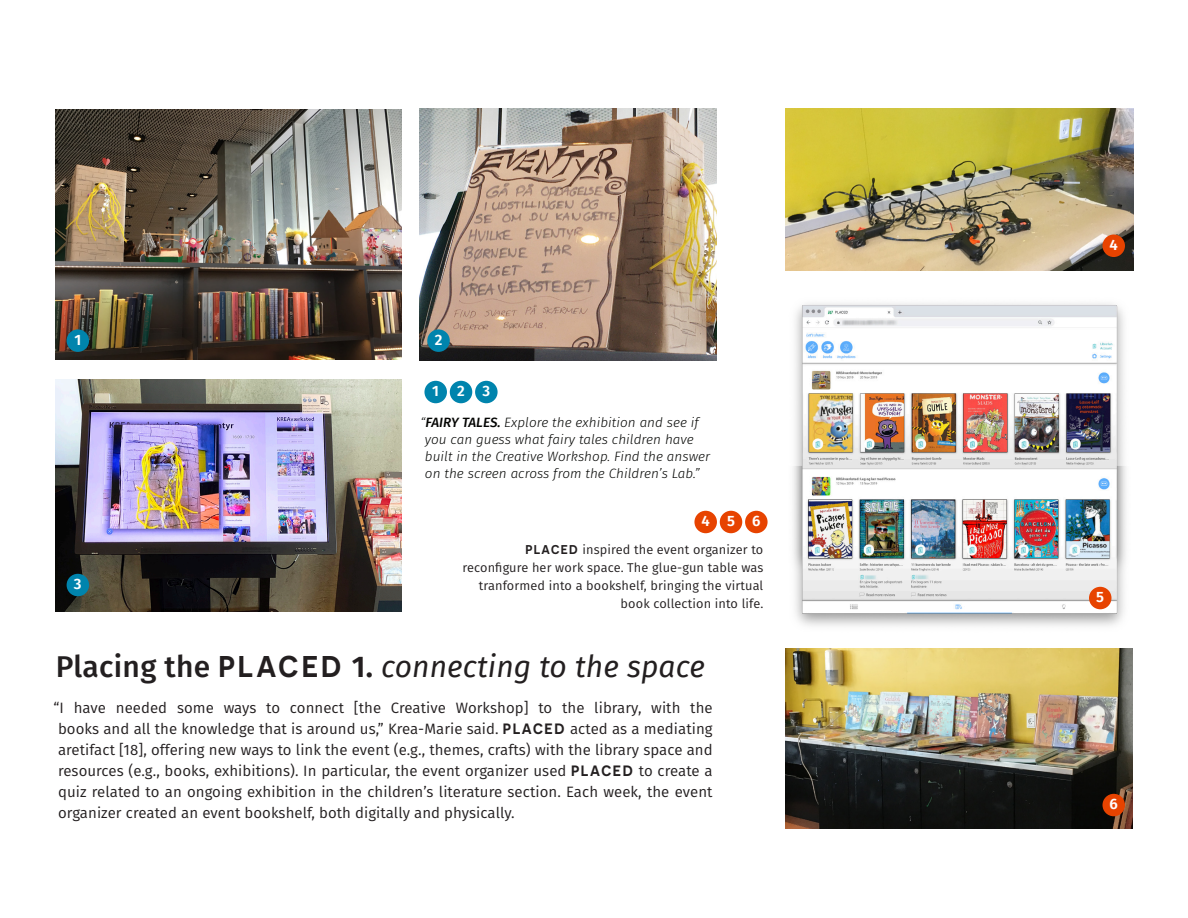
<style>
.page{position:relative;width:1188px;height:918px;background:#fff}
.page>*{position:absolute;margin:0;border:0;box-sizing:border-box;transform-origin:0 0}
.Title_A{font:italic 30px "Fira Sans";letter-spacing:.005em;color:#231f20}
.t1{font:15px/21px "Fira Sans";letter-spacing:.005em;color:#231f20;text-align:justify}
.Title_B{font:600 15px "Fira Sans";color:#fff}
.Quote-small{font:italic 300 13.5px/17.2px "Fira Sans";letter-spacing:.005em;color:#040503}
.t2{font:12.75px/18px "Fira Sans";letter-spacing:.01em;color:#231f20;text-align:right}
.s1{font-weight:500}
.s2{font-family:"Novecentosans";font-weight:600}
.s3{font-weight:500;font-style:normal}
.s4{font-family:"Novecentosans";font-weight:600;font-style:normal}
.s5{font-weight:600;font-style:normal}
</style>
<div class="page">
<img style="left:420px;top:109px;width:297px;height:252px">
<img style="left:786px;top:649px;width:347px;height:180px">
<img style="left:793px;top:303px;width:333px;height:323px">
<img style="left:786px;top:109px;width:347px;height:162px">
<img style="left:56px;top:379px;width:346px;height:233px">
<img style="left:56px;top:109px;width:346px;height:251px">
<div style="left:424px;top:381px;width:23px;height:22px;background:#0084ad;border-radius:50%"></div>
<div style="left:694px;top:511px;width:23px;height:22px;background:#e74300;border-radius:50%"></div>
<div style="left:450px;top:381px;width:22px;height:22px;background:#0084ad;border-radius:50%"></div>
<div style="left:720px;top:511px;width:22px;height:22px;background:#e74300;border-radius:50%"></div>
<div style="left:475px;top:381px;width:23px;height:22px;background:#0084ad;border-radius:50%"></div>
<div style="left:745px;top:511px;width:23px;height:22px;background:#e74300;border-radius:50%"></div>
<div style="left:67px;top:329px;width:22px;height:23px;background:#0084ad;border-radius:50%"></div>
<div style="left:67px;top:574px;width:22px;height:22px;background:#0084ad;border-radius:50%"></div>
<div style="left:427px;top:329px;width:23px;height:23px;background:#0084ad;border-radius:50%"></div>
<div style="left:1102px;top:235px;width:23px;height:22px;background:#e74300;border-radius:50%"></div>
<div style="left:1102px;top:794px;width:23px;height:22px;background:#e74300;border-radius:50%"></div>
<div style="left:1089px;top:587px;width:23px;height:22px;background:#e74300;border-radius:50%"></div>
<p class="Title_B" style="left:74px;top:327px;width:8px">1</p>
<p class="Title_B" style="left:74px;top:572px;width:9px">3</p>
<p class="Title_B" style="left:435px;top:327px;width:9px">2</p>
<p class="Title_B" style="left:432px;top:379px;width:8px">1</p>
<p class="Title_B" style="left:457px;top:379px;width:9px">2</p>
<p class="Title_B" style="left:482px;top:379px;width:9px">3</p>
<p class="Quote-small" style="left:420px;top:413px;width:280px">“<span class="s1">FAIRY TALES.</span> Explore the exhibition and see if</p>
<p class="Quote-small" style="left:425px;top:431px;width:287px">you can guess what fairy tales children have built in the Creative Workshop. Find the answer on the screen across from the Children’s Lab.”</p>
<p class="Title_B" style="left:702px;top:509px;width:10px">4</p>
<p class="Title_B" style="left:727px;top:509px;width:9px">5</p>
<p class="Title_B" style="left:752px;top:509px;width:10px">6</p>
<p class="t2" style="left:463px;top:540px;width:302px"><span class="s2">PLACED</span> inspired the event organizer to reconfigure her work space. The glue-gun table was tranformed into a bookshelf, bringing the virtual book collection into life.</p>
<p class="Title_A" style="left:56px;top:644px;width:651px"><span class="s3">Placing the</span> <span class="s4">PLACED</span> <span class="s5">1.</span> connecting to the space</p>
<p class="t1" style="left:54px;top:697px;width:661px">“I have needed some ways to connect [the Creative Workshop] to the library, with the</p>
<p class="t1" style="left:58px;top:718px;width:656px">books and all the knowledge that is around us,” Krea-Marie said. <span class="s2">PLACED</span> acted as a mediating aretifact [18], offering new ways to link the event (e.g., themes, crafts) with the library space and resources (e.g., books, exhibitions). In particular, the event organizer used <span class="s2">PLACED</span> to create a quiz related to an ongoing exhibition in the children’s literature section. Each week, the event organizer created an event bookshelf, both digitally and physically.</p>
<p class="Title_B" style="left:1110px;top:232px;width:10px">4</p>
<p class="Title_B" style="left:1096px;top:585px;width:9px">5</p>
<p class="Title_B" style="left:1110px;top:792px;width:10px">6</p>
</div>
